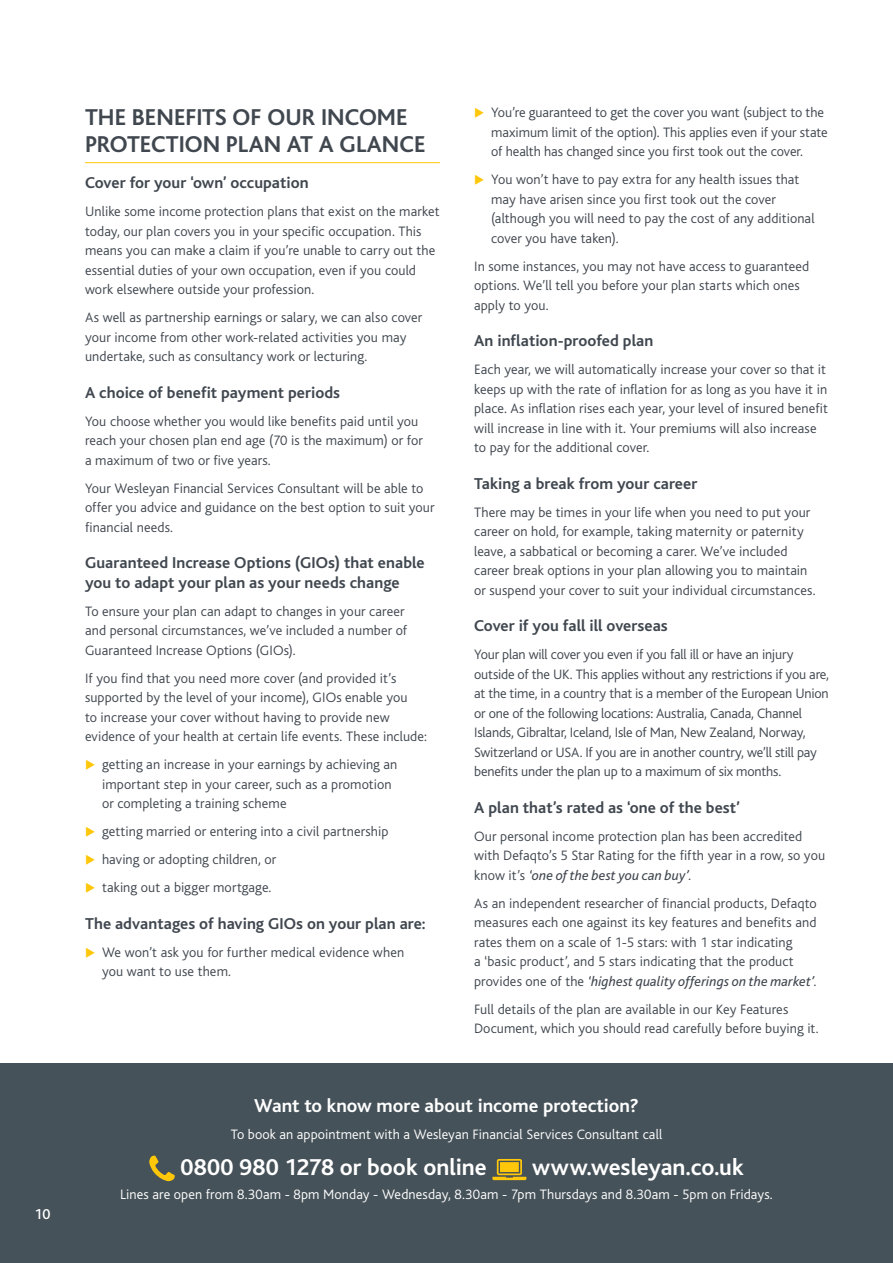
<style>
.page{position:relative;width:893px;height:1263px;background:#fff}
.page>*{position:absolute;margin:0;border:0;box-sizing:border-box;transform-origin:0 0}
.t1{font:700 24px/27px "Bliss";color:#40474f}
.t2{font:700 24px "Bliss";color:#fff}
.t3{font:700 19.5px "Bliss";color:#fff}
.t4{font:700 16.5px/19.5px "Bliss";letter-spacing:.005em;color:#40474f}
.t5{font:500 15px "Bliss";color:#fff}
.t6{font:300 14.25px/19.5px "Bliss";color:#40474f}
.t7{font:300 14.25px "Bliss";letter-spacing:.005em;color:#fff}
.t8{font:italic 14.25px "Bliss 2";letter-spacing:.01em;color:#40474f}
.s1{color:#ffc709}
.s2{font-family:"Bliss";font-weight:300;font-style:normal}
</style>
<div class="page">
<div style="left:0;top:1063px;width:893px;height:200px;background:#465259"></div>
<hr style="left:85px;top:162px;width:355px;height:1px;background:#ffc709">
<svg style="left:149px;top:1155px;width:26px;height:26px"></svg>
<svg style="left:492px;top:1159px;width:34px;height:21px"></svg>
<p class="t5" style="left:35px;top:1206px;width:17px">10</p>
<h1 class="t1" style="left:85px;top:104px;width:342px">THE BENEFITS OF OUR INCOME<br>PROTECTION PLAN AT A GLANCE</h1>
<p class="t4" style="left:85px;top:173px;width:225px">Cover for your ‘own’ occupation</p>
<p class="t6" style="left:85px;top:202px;width:356px">Unlike some income protection plans that exist on the market today, our plan covers you in your specific occupation. This means you can make a claim if you’re unable to carry out the essential duties of your own occupation, even if you could work elsewhere outside your profession.</p>
<p class="t6" style="left:85px;top:308px;width:339px">As well as partnership earnings or salary, we can also cover your income from other work-related activities you may undertake, such as consultancy work or lecturing.</p>
<p class="t4" style="left:85px;top:383px;width:257px">A choice of benefit payment periods</p>
<p class="t6" style="left:85px;top:412px;width:339px">You choose whether you would like benefits paid until you reach your chosen plan end age (70 is the maximum) or for a maximum of two or five years.</p>
<p class="t6" style="left:85px;top:478px;width:351px">Your Wesleyan Financial Services Consultant will be able to offer you advice and guidance on the best option to suit your financial needs.</p>
<p class="t4" style="left:85px;top:553px;width:341px">Guaranteed Increase Options (GIOs) that enable you to adapt your plan as your needs change</p>
<p class="t6" style="left:85px;top:602px;width:324px">To ensure your plan can adapt to changes in your career and personal circumstances, we’ve included a number of<br>Guaranteed Increase Options (GIOs).</p>
<p class="t6" style="left:85px;top:669px;width:343px">If you find that you need more cover (and provided it’s supported by the level of your income), GIOs enable you<br>to increase your cover without having to provide new evidence of your health at certain life events. These include:</p>
<p class="t6" style="left:102px;top:755px;width:297px;text-indent:-17px"><span class="s1">◆</span> getting an increase in your earnings by achieving an important step in your career, such as a promotion or completing a training scheme</p>
<p class="t6" style="left:85px;top:822px;width:305px"><span class="s1">◆</span> getting married or entering into a civil partnership</p>
<p class="t6" style="left:85px;top:850px;width:193px"><span class="s1">◆</span> having or adopting children, or</p>
<p class="t6" style="left:85px;top:878px;width:188px"><span class="s1">◆</span> taking out a bigger mortgage.</p>
<p class="t4" style="left:85px;top:914px;width:342px">The advantages of having GIOs on your plan are:</p>
<p class="t6" style="left:102px;top:943px;width:304px;text-indent:-17px"><span class="s1">◆</span> We won’t ask you for further medical evidence when you want to use them.</p>
<p class="t6" style="left:491px;top:103px;width:338px;text-indent:-17px"><span class="s1">◆</span> You’re guaranteed to get the cover you want (subject to the maximum limit of the option). This applies even if your state of health has changed since you first took out the cover.</p>
<p class="t6" style="left:491px;top:170px;width:325px;text-indent:-17px"><span class="s1">◆</span> You won’t have to pay extra for any health issues that may have arisen since you first took out the cover (although you will need to pay the cost of any additional cover you have taken).</p>
<p class="t6" style="left:474px;top:257px;width:337px">In some instances, you may not have access to guaranteed options. We’ll tell you before your plan starts which ones apply to you.</p>
<p class="t4" style="left:474px;top:331px;width:181px">An inflation-proofed plan</p>
<p class="t6" style="left:474px;top:360px;width:355px">Each year, we will automatically increase your cover so that it keeps up with the rate of inflation for as long as you have it in place. As inflation rises each year, your level of insured benefit will increase in line with it. Your premiums will also increase to pay for the additional cover.</p>
<p class="t4" style="left:474px;top:474px;width:225px">Taking a break from your career</p>
<p class="t6" style="left:474px;top:503px;width:343px">There may be times in your life when you need to put your career on hold, for example, taking maternity or paternity leave, a sabbatical or becoming a carer. We’ve included career break options in your plan allowing you to maintain or suspend your cover to suit your individual circumstances.</p>
<p class="t4" style="left:474px;top:616px;width:195px">Cover if you fall ill overseas</p>
<p class="t6" style="left:474px;top:645px;width:356px">Your plan will cover you even if you fall ill or have an injury outside of the UK. This applies without any restrictions if you are, at the time, in a country that is a member of the European Union or one of the following locations: Australia, Canada, Channel Islands, Gibraltar, Iceland, Isle of Man, New Zealand, Norway, Switzerland or USA. If you are in another country, we’ll still pay benefits under the plan up to a maximum of six months.</p>
<p class="t4" style="left:474px;top:798px;width:267px">A plan that’s rated as ‘one of the best’</p>
<p class="t6" style="left:474px;top:827px;width:353px">Our personal income protection plan has been accredited with Defaqto’s 5 Star Rating for the fifth year in a row, so you</p>
<p class="t8" style="left:474px;top:866px;width:220px"><span class="s2">know it’s</span> ‘one of the best you can buy’.</p>
<p class="t6" style="left:474px;top:894px;width:344px">As an independent researcher of financial products, Defaqto measures each one against its key features and benefits and rates them on a scale of 1-5 stars: with 1 star indicating<br>a ‘basic product’, and 5 stars indicating that the product</p>
<p class="t8" style="left:474px;top:972px;width:345px"><span class="s2">provides one of the</span> ‘highest quality offerings on the market’.</p>
<p class="t6" style="left:474px;top:1000px;width:346px">Full details of the plan are available in our Key Features<br>Document, which you should read carefully before buying it.</p>
<h2 class="t3" style="left:254px;top:1095px;width:386px">Want to know more about income protection?</h2>
<p class="t7" style="left:231px;top:1127px;width:433px">To book an appointment with a Wesleyan Financial Services Consultant call</p>
<h1 class="t2" style="left:180px;top:1154px;width:308px">0800 980 1278 or book online</h1>
<h1 class="t2" style="left:532px;top:1154px;width:213px">www.wesleyan.co.uk</h1>
<p class="t7" style="left:120px;top:1187px;width:654px">Lines are open from 8.30am - 8pm Monday - Wednesday, 8.30am - 7pm Thursdays and 8.30am - 5pm on Fridays.</p>
</div>
